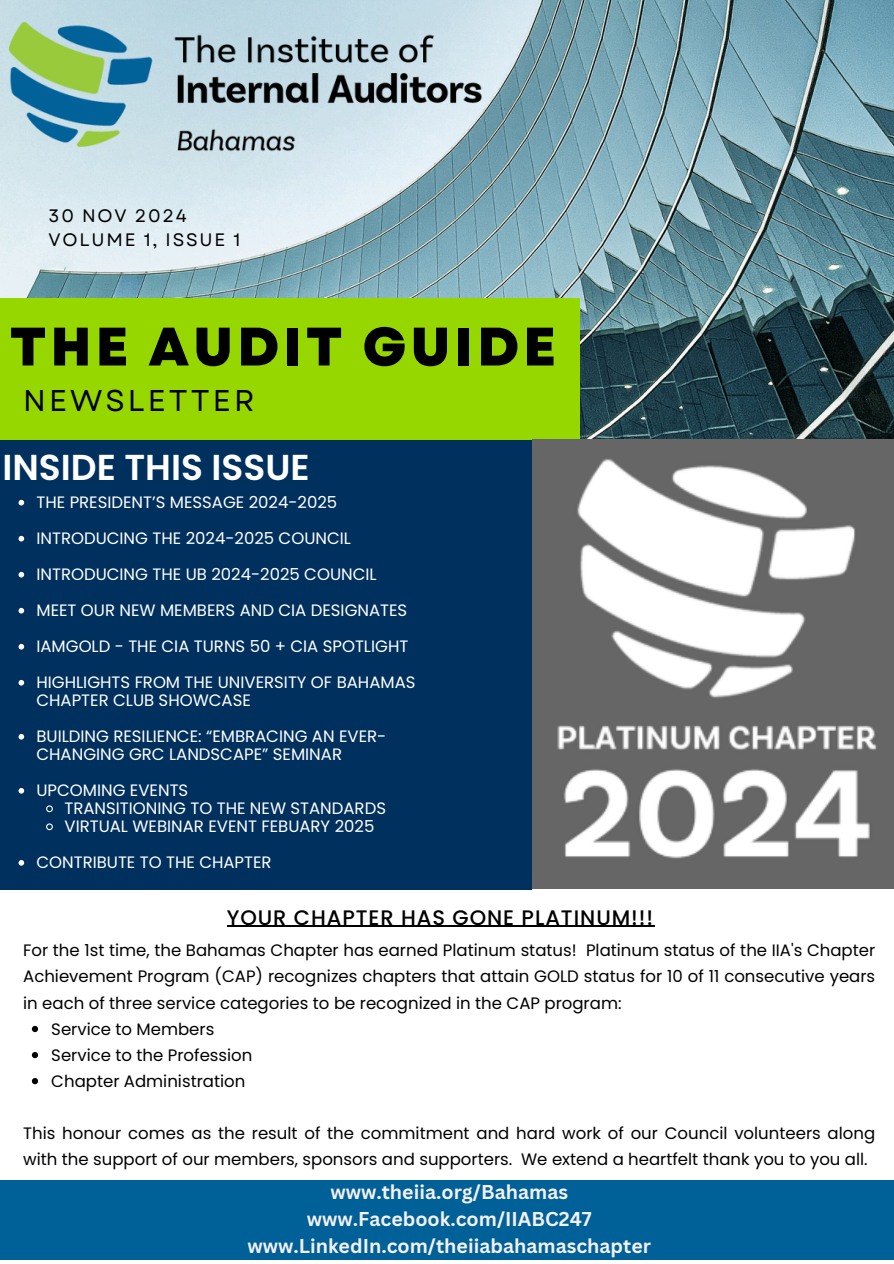
<style>
.page{position:relative;width:894px;height:1264px;background:#fff}
.page>*{position:absolute;margin:0;border:0;box-sizing:border-box;transform-origin:0 0}
.t1{font:800 54px "Garet";letter-spacing:.07em;color:#000}
.t2{font:600 36px "Poppins";color:#fff}
.t3{font:30px "Garet";letter-spacing:.1em;color:#000}
.t4{font:500 21px "Poppins";letter-spacing:.045em;color:#000}
.t5{font:700 19.5px/27px "Canva Sans";color:#f4f1f4;text-align:center}
.t6{font:18px "Garet";letter-spacing:.1em;color:#000}
.t7{font:16.5px/26.1px "Poppins";color:#000;text-align:justify}
.t8{font:16.5px/18px "Poppins";color:#fff}
</style>
<div class="page">
<img style="left:0;top:0;width:893px;height:439px">
<div style="left:0;top:298px;width:579px;height:142px;background:#97d700"></div>
<div style="left:0;top:1179px;width:893px;height:80px;background:#006198"></div>
<img style="left:10px;top:22px;width:472px;height:135px">
<div style="left:0;top:440px;width:532px;height:449px;background:#00305e"></div>
<img style="left:532px;top:440px;width:361px;height:448px">
<svg style="left:32px;top:1025px;width:6px;height:7px"></svg>
<svg style="left:32px;top:1052px;width:6px;height:6px"></svg>
<svg style="left:32px;top:1078px;width:6px;height:6px"></svg>
<hr style="left:227px;top:925px;width:427px;height:1px;background:#000">
<svg style="left:19px;top:500px;width:5px;height:5px"></svg>
<svg style="left:19px;top:536px;width:5px;height:5px"></svg>
<svg style="left:19px;top:572px;width:5px;height:5px"></svg>
<svg style="left:19px;top:608px;width:5px;height:5px"></svg>
<svg style="left:19px;top:644px;width:5px;height:5px"></svg>
<svg style="left:19px;top:680px;width:5px;height:5px"></svg>
<svg style="left:19px;top:734px;width:5px;height:5px"></svg>
<svg style="left:19px;top:788px;width:5px;height:5px"></svg>
<svg style="left:46px;top:805px;width:7px;height:8px"></svg>
<svg style="left:46px;top:823px;width:7px;height:8px"></svg>
<svg style="left:19px;top:860px;width:5px;height:5px"></svg>
<p class="t6" style="left:49px;top:203px;width:140px">30 NOV 2024</p>
<p class="t6" style="left:49px;top:227px;width:193px">VOLUME 1, ISSUE 1</p>
<h6 class="t1" style="left:10px;top:308px;width:547px">THE AUDIT GUIDE</h6>
<p class="t3" style="left:23px;top:379px;width:233px">NEWSLETTER</p>
<p class="t2" style="left:2px;top:442px;width:309px">INSIDE THIS ISSUE</p>
<p class="t8" style="left:36px;top:493px;width:302px">THE PRESIDENT’S MESSAGE 2024-2025</p>
<p class="t8" style="left:36px;top:529px;width:316px">INTRODUCING THE 2024-2025 COUNCIL</p>
<p class="t8" style="left:36px;top:565px;width:341px">INTRODUCING THE UB 2024-2025 COUNCIL</p>
<p class="t8" style="left:36px;top:601px;width:372px">MEET OUR NEW MEMBERS AND CIA DESIGNATES</p>
<p class="t8" style="left:36px;top:637px;width:373px">IAMGOLD - THE CIA TURNS 50 + CIA SPOTLIGHT</p>
<p class="t8" style="left:36px;top:673px;width:380px">HIGHLIGHTS FROM THE UNIVERSITY OF BAHAMAS<br>CHAPTER CLUB SHOWCASE</p>
<p class="t8" style="left:36px;top:727px;width:351px">BUILDING RESILIENCE: “EMBRACING AN EVER-<br>CHANGING GRC LANDSCAPE” SEMINAR</p>
<p class="t8" style="left:36px;top:781px;width:153px">UPCOMING EVENTS</p>
<h4 class="t8" style="left:64px;top:799px;width:323px">TRANSITIONING TO THE NEW STANDARDS</h4>
<p class="t8" style="left:64px;top:817px;width:311px">VIRTUAL WEBINAR EVENT FEBUARY 2025</p>
<p class="t8" style="left:36px;top:853px;width:236px">CONTRIBUTE TO THE CHAPTER</p>
<p class="t4" style="left:227px;top:902px;width:428px">YOUR CHAPTER HAS GONE PLATINUM!!!</p>
<h6 class="t7" style="left:23px;top:937px;width:853px">For the 1st time, the Bahamas Chapter has earned Platinum status! Platinum status of the IIA's Chapter Achievement Program (CAP) recognizes chapters that attain GOLD status for 10 of 11 consecutive years in each of three service categories to be recognized in the CAP program:</h6>
<h1 class="t7" style="left:51px;top:1015px;width:164px">Service to Members</h1>
<h3 class="t7" style="left:51px;top:1041px;width:202px">Service to the Profession</h3>
<h2 class="t7" style="left:51px;top:1067px;width:195px">Chapter Administration</h2>
<p class="t7" style="left:23px;top:1119px;width:853px">This honour comes as the result of the commitment and hard work of our Council volunteers along with the support of our members, sponsors and supporters. We extend a heartfelt thank you to you all.</p>
<p class="t5" style="left:247px;top:1178px;width:405px">www.theiia.org/Bahamas www.Facebook.com/IIABC247 www.LinkedIn.com/theiiabahamaschapter</p>
</div>
